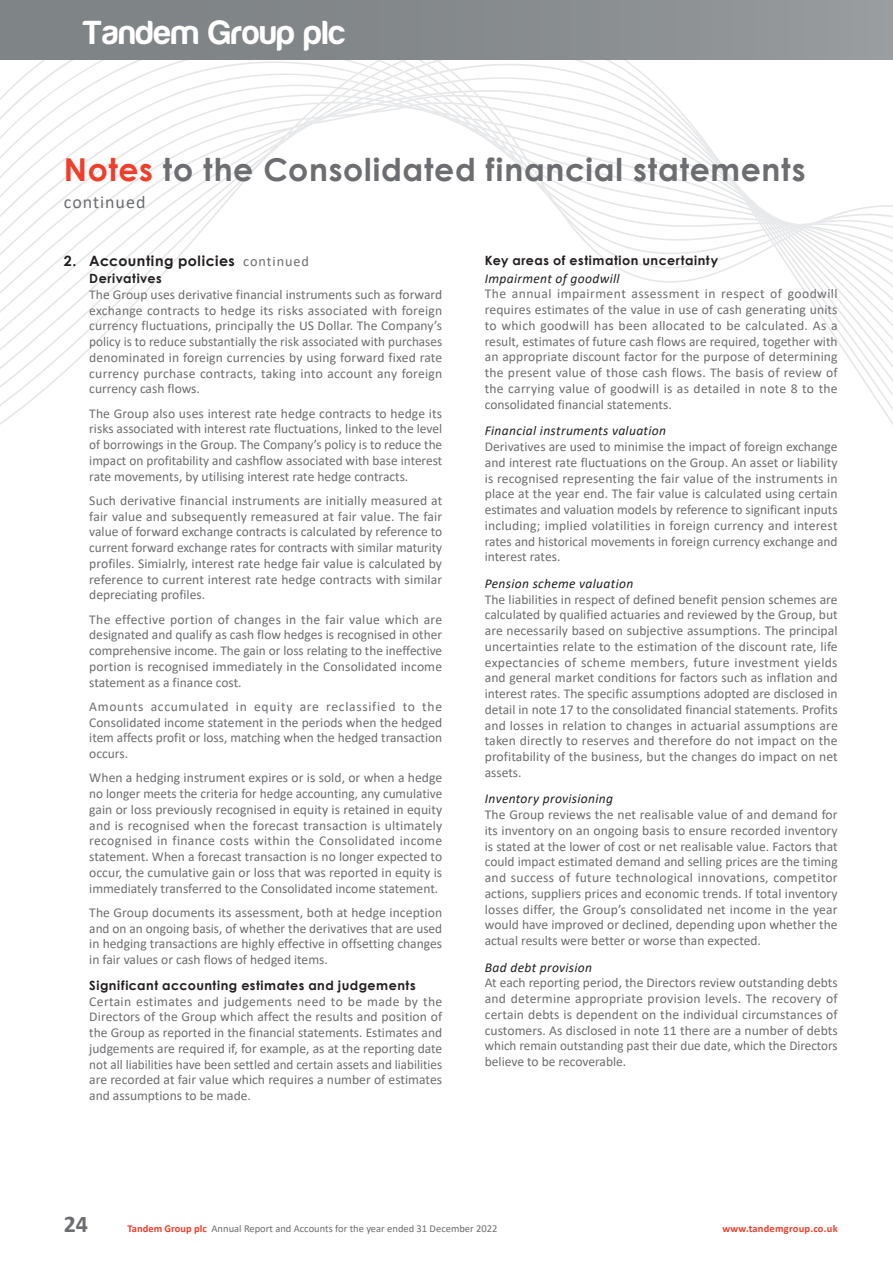
<style>
.page{position:relative;width:893px;height:1263px;background:#fff}
.page>*{position:absolute;margin:0;border:0;box-sizing:border-box;transform-origin:0 0}
.t1{font:700 34.5px "Harabara";letter-spacing:.02em;color:#fff}
.t2{font:700 31.5px "Century Gothic";letter-spacing:.02em;color:#6c6d70}
.t3{font:700 24px "Calibri";color:#6c6d70}
.t4{font:18px "Calibri";letter-spacing:.055em;color:#6c6d70}
.t5{font:700 14.25px "Century Gothic";letter-spacing:.035em;color:#231f20}
.t6{font:13.5px/15.8px "Calibri";color:#6c6d70;text-align:justify}
.t7{font:italic 13.5px "Calibri";letter-spacing:.025em;color:#231f20}
.t8{font:700 12.75px "Century Gothic";letter-spacing:.04em;color:#231f20}
.t9{font:10.5px "Calibri";color:#6c6d70}
.t10{font:700 10.5px "Calibri";letter-spacing:.02em;color:#ef3e2a}
.s1{color:#ef3e2a}
.s2{font-family:"Calibri";font-weight:400;color:#6c6d70}
.s3{font-weight:700;color:#ef3e2a}
</style>
<div class="page">
<svg style="left:0;top:59px;width:893px;height:366px"></svg>
<div style="left:0;top:0;width:893px;height:59px;background:linear-gradient(to right,#7a7f82,#95999b)"></div>
<h1 class="t1" style="left:83px;top:15px;width:264px">Tandem Group plc</h1>
<h2 class="t2" style="left:64px;top:146px;width:743px"><span class="s1">Notes</span> to the Consolidated financial statements</h2>
<h3 class="t4" style="left:64px;top:189px;width:83px">continued</h3>
<p class="t5" style="left:64px;top:250px;width:247px">2. Accounting policies <span class="s2">continued</span></p>
<p class="t8" style="left:89px;top:269px;width:74px">Derivatives</p>
<p class="t6" style="left:89px;top:286px;width:354px">The Group uses derivative financial instruments such as forward exchange contracts to hedge its risks associated with foreign currency fluctuations, principally the US Dollar. The Company’s policy is to reduce substantially the risk associated with purchases denominated in foreign currencies by using forward fixed rate currency purchase contracts, taking into account any foreign currency cash flows.</p>
<p class="t6" style="left:89px;top:405px;width:354px">The Group also uses interest rate hedge contracts to hedge its risks associated with interest rate fluctuations, linked to the level of borrowings in the Group. The Company’s policy is to reduce the impact on profitability and cashflow associated with base interest rate movements, by utilising interest rate hedge contracts.</p>
<p class="t6" style="left:89px;top:492px;width:354px">Such derivative financial instruments are initially measured at fair value and subsequently remeasured at fair value. The fair value of forward exchange contracts is calculated by reference to current forward exchange rates for contracts with similar maturity profiles. Simialrly, interest rate hedge fair value is calculated by reference to current interest rate hedge contracts with similar depreciating profiles.</p>
<p class="t6" style="left:89px;top:611px;width:354px">The effective portion of changes in the fair value which are designated and qualify as cash flow hedges is recognised in other comprehensive income. The gain or loss relating to the ineffective portion is recognised immediately in the Consolidated income statement as a finance cost.</p>
<p class="t6" style="left:89px;top:698px;width:354px">Amounts accumulated in equity are reclassified to the Consolidated income statement in the periods when the hedged item affects profit or loss, matching when the hedged transaction occurs.</p>
<p class="t6" style="left:89px;top:770px;width:354px">When a hedging instrument expires or is sold, or when a hedge no longer meets the criteria for hedge accounting, any cumulative gain or loss previously recognised in equity is retained in equity and is recognised when the forecast transaction is ultimately recognised in finance costs within the Consolidated income statement. When a forecast transaction is no longer expected to occur, the cumulative gain or loss that was reported in equity is immediately transferred to the Consolidated income statement.</p>
<p class="t6" style="left:89px;top:904px;width:354px">The Group documents its assessment, both at hedge inception and on an ongoing basis, of whether the derivatives that are used in hedging transactions are highly effective in offsetting changes in fair values or cash flows of hedged items.</p>
<p class="t8" style="left:89px;top:976px;width:328px">Significant accounting estimates and judgements</p>
<p class="t6" style="left:89px;top:993px;width:354px">Certain estimates and judgements need to be made by the Directors of the Group which affect the results and position of the Group as reported in the financial statements. Estimates and judgements are required if, for example, as at the reporting date not all liabilities have been settled and certain assets and liabilities are recorded at fair value which requires a number of estimates and assumptions to be made.</p>
<p class="t8" style="left:485px;top:250px;width:235px">Key areas of estimation uncertainty</p>
<p class="t7" style="left:485px;top:269px;width:136px">Impairment of goodwill</p>
<p class="t6" style="left:485px;top:286px;width:354px">The annual impairment assessment in respect of goodwill requires estimates of the value in use of cash generating units to which goodwill has been allocated to be calculated. As a result, estimates of future cash flows are required, together with an appropriate discount factor for the purpose of determining the present value of those cash flows. The basis of review of the carrying value of goodwill is as detailed in note 8 to the consolidated financial statements.</p>
<p class="t7" style="left:485px;top:421px;width:183px">Financial instruments valuation</p>
<p class="t6" style="left:485px;top:438px;width:354px">Derivatives are used to minimise the impact of foreign exchange and interest rate fluctuations on the Group. An asset or liability is recognised representing the fair value of the instruments in place at the year end. The fair value is calculated using certain estimates and valuation models by reference to significant inputs including; implied volatilities in foreign currency and interest rates and historical movements in foreign currency exchange and interest rates.</p>
<p class="t7" style="left:485px;top:574px;width:150px">Pension scheme valuation</p>
<p class="t6" style="left:485px;top:591px;width:355px">The liabilities in respect of defined benefit pension schemes are calculated by qualified actuaries and reviewed by the Group, but are necessarily based on subjective assumptions. The principal uncertainties relate to the estimation of the discount rate, life expectancies of scheme members, future investment yields and general market conditions for factors such as inflation and interest rates. The specific assumptions adopted are disclosed in detail in note 17 to the consolidated financial statements. Profits and losses in relation to changes in actuarial assumptions are taken directly to reserves and therefore do not impact on the profitability of the business, but the changes do impact on net assets.</p>
<p class="t7" style="left:485px;top:789px;width:130px">Inventory provisioning</p>
<p class="t6" style="left:485px;top:806px;width:354px">The Group reviews the net realisable value of and demand for its inventory on an ongoing basis to ensure recorded inventory is stated at the lower of cost or net realisable value. Factors that could impact estimated demand and selling prices are the timing and success of future technological innovations, competitor actions, suppliers prices and economic trends. If total inventory losses differ, the Group’s consolidated net income in the year would have improved or declined, depending upon whether the actual results were better or worse than expected.</p>
<p class="t7" style="left:485px;top:958px;width:109px">Bad debt provision</p>
<p class="t6" style="left:485px;top:975px;width:354px">At each reporting period, the Directors review outstanding debts and determine appropriate provision levels. The recovery of certain debts is dependent on the individual circumstances of customers. As disclosed in note 11 there are a number of debts which remain outstanding past their due date, which the Directors believe to be recoverable.</p>
<h3 class="t3" style="left:64px;top:1207px;width:26px">24</h3>
<p class="t9" style="left:128px;top:1221px;width:371px"><span class="s3">Tandem Group plc</span> Annual Report and Accounts for the year ended 31 December 2022</p>
<p class="t10" style="left:722px;top:1221px;width:117px">www.tandemgroup.co.uk</p>
</div>
